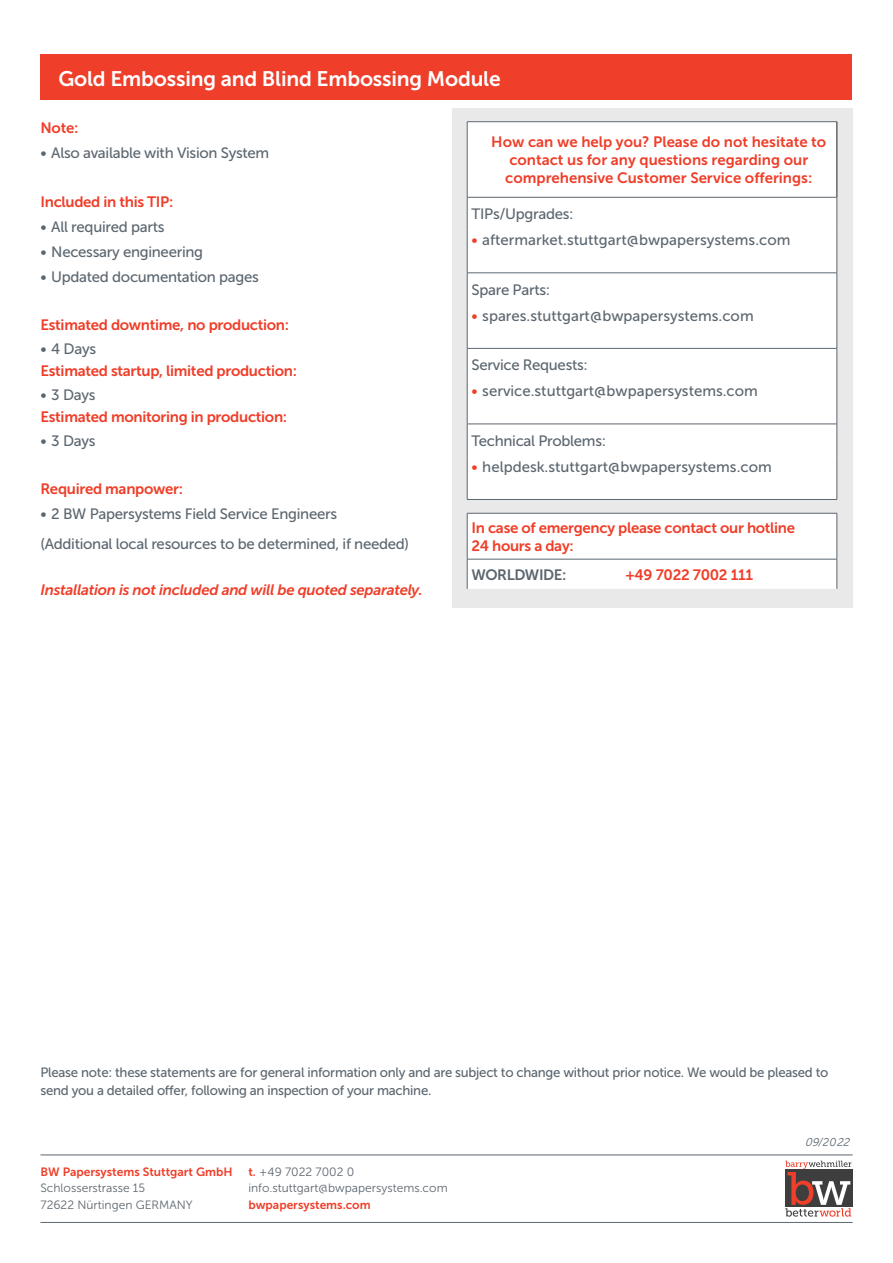
<style>
.page{position:relative;width:893px;height:1263px;background:#fff}
.page>*{position:absolute;margin:0;border:0;box-sizing:border-box;transform-origin:0 0}
.Page_1_Big_Header{font:21px "Museo Sans 700";letter-spacing:-.01em;color:#fff}
.Page_2_Body{font:15px "Museo Sans 500";letter-spacing:-.02em;color:#5c666f}
.Page_2_Body-2{font:15px "Museo Sans 500";color:#5c666f}
.Page_2_Body-3{font:15px/18px "Museo Sans 700";letter-spacing:-.02em;color:#ef3e29}
.Page_2_Body-4{font:15px/18px "Museo Sans 700";color:#ef3e29;text-align:center}
.Page_2_Subhead{font:15px "Museo Sans 700";letter-spacing:-.02em;color:#ef3e29}
.Page_2_Subhead-2{font:italic 15px "Museo Sans 700";letter-spacing:-.02em;color:#ef3e29}
.t1{font:15px "Museo Sans 700";letter-spacing:-.03em;color:#5c666f}
.t2{font:13.5px/18px "Museo Sans 500";letter-spacing:-.02em;color:#5c666f}
.t3{font:12px/16.5px "Museo Sans 300";color:#5c666f}
.t4{font:12px "Museo Sans 700";color:#ef3e29}
.t5{font:italic 11.25px "Museo Sans 300";color:#5c666f}
.s1{color:#ef3e29}
.s2{font-family:"Museo Sans 700";color:#ef3e29}
.s3{font-style:inherit}
</style>
<div class="page">
<div style="left:40px;top:54px;width:812px;height:45px;background:#ef3e29"></div>
<div style="left:785px;top:1170px;width:68px;height:37px;background:#3e3e3f"></div>
<svg style="left:785px;top:1161px;width:66px;height:56px"></svg>
<hr style="left:40px;top:1222px;width:813px;height:1px;background:#5c666f">
<hr style="left:40px;top:1155px;width:813px;height:1px;background:#5c666f">
<div style="left:452px;top:108px;width:400px;height:500px;background:#e9e9ea"></div>
<div style="left:467px;top:122px;width:370px;height:75px;background:#fff"></div>
<div style="left:468px;top:198px;width:369px;height:301px;background:#fff"></div>
<hr style="left:467px;top:121px;width:370px;height:1px;background:#5c666f">
<hr style="left:467px;top:122px;width:1px;height:75px;background:#5c666f">
<hr style="left:837px;top:122px;width:1px;height:75px;background:#231f20">
<hr style="left:467px;top:197px;width:370px;height:1px;background:#5c666f">
<hr style="left:467px;top:197px;width:1px;height:33px;background:#5c666f">
<hr style="left:837px;top:197px;width:1px;height:33px;background:#5c666f">
<hr style="left:467px;top:230px;width:1px;height:43px;background:#5c666f">
<hr style="left:837px;top:230px;width:1px;height:43px;background:#5c666f">
<hr style="left:467px;top:273px;width:370px;height:1px;background:#5c666f">
<hr style="left:467px;top:273px;width:1px;height:32px;background:#5c666f">
<hr style="left:837px;top:273px;width:1px;height:32px;background:#5c666f">
<hr style="left:467px;top:305px;width:1px;height:43px;background:#5c666f">
<hr style="left:837px;top:305px;width:1px;height:43px;background:#5c666f">
<hr style="left:467px;top:348px;width:370px;height:1px;background:#5c666f">
<hr style="left:467px;top:349px;width:1px;height:32px;background:#5c666f">
<hr style="left:837px;top:349px;width:1px;height:32px;background:#5c666f">
<hr style="left:467px;top:381px;width:1px;height:43px;background:#5c666f">
<hr style="left:837px;top:381px;width:1px;height:43px;background:#5c666f">
<hr style="left:467px;top:424px;width:370px;height:1px;background:#5c666f">
<hr style="left:467px;top:424px;width:1px;height:32px;background:#5c666f">
<hr style="left:837px;top:424px;width:1px;height:32px;background:#5c666f">
<hr style="left:467px;top:456px;width:1px;height:43px;background:#5c666f">
<hr style="left:837px;top:456px;width:1px;height:43px;background:#5c666f">
<hr style="left:467px;top:499px;width:370px;height:1px;background:#5c666f">
<div style="left:468px;top:514px;width:369px;height:75px;background:#fff"></div>
<hr style="left:467px;top:559px;width:1px;height:30px;background:#5c666f">
<hr style="left:837px;top:559px;width:1px;height:30px;background:#5c666f">
<hr style="left:467px;top:513px;width:154px;height:1px;background:#5c666f">
<hr style="left:467px;top:513px;width:1px;height:46px;background:#5c666f">
<hr style="left:621px;top:513px;width:216px;height:1px;background:#5c666f">
<hr style="left:837px;top:513px;width:1px;height:46px;background:#5c666f">
<hr style="left:467px;top:559px;width:154px;height:1px;background:#5c666f">
<hr style="left:621px;top:559px;width:216px;height:1px;background:#5c666f">
<p class="Page_1_Big_Header" style="left:59px;top:67px;width:444px">Gold Embossing and Blind Embossing Module</p>
<p class="Page_2_Subhead" style="left:40px;top:119px;width:39px">Note:</p>
<p class="Page_2_Body" style="left:40px;top:144px;width:230px">• Also available with Vision System</p>
<p class="Page_2_Subhead" style="left:40px;top:194px;width:135px">Included in this TIP:</p>
<p class="Page_2_Body" style="left:40px;top:219px;width:125px">• All required parts</p>
<p class="Page_2_Body" style="left:40px;top:244px;width:164px">• Necessary engineering</p>
<p class="Page_2_Body" style="left:40px;top:268px;width:220px">• Updated documentation pages</p>
<p class="Page_2_Subhead" style="left:40px;top:316px;width:250px">Estimated downtime, no production:</p>
<p class="Page_2_Body" style="left:40px;top:341px;width:57px">• 4 Days</p>
<p class="Page_2_Body-3" style="left:40px;top:361px;width:258px">Estimated startup, limited production:</p>
<p class="Page_2_Body" style="left:40px;top:387px;width:57px">• 3 Days</p>
<p class="Page_2_Body-3" style="left:40px;top:407px;width:248px">Estimated monitoring in production:</p>
<p class="Page_2_Body" style="left:40px;top:433px;width:57px">• 3 Days</p>
<p class="Page_2_Subhead" style="left:40px;top:480px;width:144px">Required manpower:</p>
<p class="Page_2_Body" style="left:40px;top:505px;width:298px">• 2 BW Papersystems Field Service Engineers</p>
<p class="Page_2_Body" style="left:40px;top:535px;width:370px">(Additional local resources to be determined, if needed)</p>
<p class="Page_2_Subhead-2" style="left:40px;top:581px;width:384px">Installation is not included and will be quoted separately.</p>
<p class="Page_2_Body-4" style="left:491px;top:133px;width:337px">How can we help you? Please do not hesitate to contact us for any questions regarding our comprehensive Customer Service offerings:</p>
<p class="Page_2_Body" style="left:471px;top:206px;width:103px">TIPs/Upgrades:</p>
<p class="Page_2_Body-2" style="left:471px;top:232px;width:320px"><span class="s1">•</span> aftermarket.stuttgart@bwpapersystems.com</p>
<p class="Page_2_Body" style="left:471px;top:281px;width:80px">Spare Parts:</p>
<p class="Page_2_Body-2" style="left:471px;top:307px;width:284px"><span class="s1">•</span> spares.stuttgart@bwpapersystems.com</p>
<p class="Page_2_Body" style="left:471px;top:357px;width:118px">Service Requests:</p>
<p class="Page_2_Body-2" style="left:471px;top:383px;width:288px"><span class="s1">•</span> service.stuttgart@bwpapersystems.com</p>
<p class="Page_2_Body" style="left:471px;top:432px;width:136px">Technical Problems:</p>
<p class="Page_2_Body-2" style="left:471px;top:458px;width:302px"><span class="s1">•</span> helpdesk.stuttgart@bwpapersystems.com</p>
<p class="Page_2_Body-3" style="left:471px;top:519px;width:325px">In case of emergency please contact our hotline<br>24 hours a day:</p>
<p class="t1" style="left:471px;top:566px;width:96px">WORLDWIDE:</p>
<p class="Page_2_Body-3" style="left:625px;top:565px;width:129px">+49 7022 7002 111</p>
<p class="t2" style="left:40px;top:1063px;width:789px">Please note: these statements are for general information only and are subject to change without prior notice. We would be pleased to send you a detailed offer, following an inspection of your machine.</p>
<p class="t4" style="left:40px;top:1165px;width:194px">BW Papersystems Stuttgart GmbH</p>
<p class="t3" style="left:40px;top:1180px;width:154px">Schlosserstrasse 15<br>72622 Nürtingen GERMANY</p>
<p class="t3" style="left:248px;top:1163px;width:201px"><span class="s2">t.</span> +49 7022 7002 0 info.stuttgart@bwpapersystems.com</p>
<p class="t4" style="left:248px;top:1198px;width:124px">bwpapersystems.com</p>
<p class="t5" style="left:805px;top:1136px;width:49px">09<span class="s3">/20</span>22</p>
</div>
